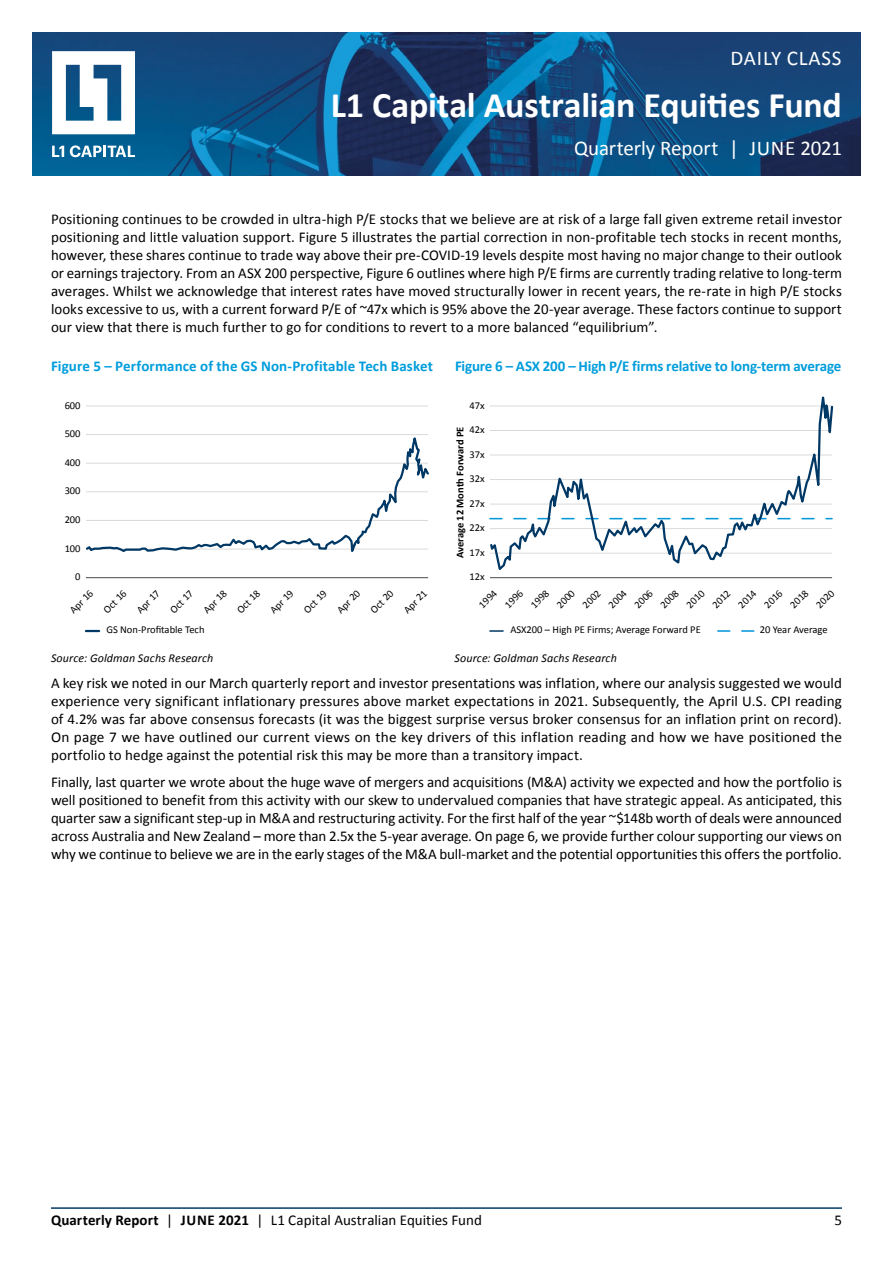
<style>
.page{position:relative;width:893px;height:1263px;background:#fff}
.page>*{position:absolute;margin:0;border:0;box-sizing:border-box;transform-origin:0 0}
.t1{font:700 36px "Calibri";letter-spacing:-.005em;color:#fff}
.t2{font:21px "Calibri";color:#fff}
.t3{font:21px "Calibri";letter-spacing:.04em;color:#fff}
.t4{font:15px/18px "Calibri";color:#000;text-align:justify}
.t5{font:700 15px "Calibri";color:#009ddc}
.t6{font:italic 12px "Calibri";letter-spacing:.01em;color:#000}
.t7{font:10.5px "Calibri";color:#000}
.t8{font:700 10.5px "Calibri";color:#000}
.s1{font-weight:700}
</style>
<div class="page">
<hr style="left:86px;top:577px;width:342px;height:1px;background:#4a4a49">
<hr style="left:86px;top:406px;width:342px;height:1px;background:#dadada">
<svg style="left:86px;top:434px;width:343px;height:118px"></svg>
<svg style="left:86px;top:630px;width:13px;height:2px"></svg>
<hr style="left:490px;top:577px;width:342px;height:1px;background:#4a4a49">
<svg style="left:489px;top:396px;width:345px;height:174px"></svg>
<svg style="left:490px;top:630px;width:13px;height:2px"></svg>
<svg style="left:718px;top:630px;width:37px;height:2px"></svg>
<hr style="left:51px;top:1208px;width:791px;height:1px;background:#003865">
<img style="left:33px;top:33px;width:827px;height:142px">
<svg style="left:52px;top:51px;width:83px;height:83px"></svg>
<svg style="left:52px;top:146px;width:12px;height:11px"></svg>
<svg style="left:70px;top:145px;width:65px;height:12px"></svg>
<h2 class="t3" style="left:730px;top:45px;width:113px">Daily Class</h2>
<h1 class="t1" style="left:331px;top:82px;width:513px">L1 Capital Australian Equities Fund</h1>
<h2 class="t2" style="left:574px;top:135px;width:269px">Quarterly Report | JUNE 2021</h2>
<p class="t4" style="left:51px;top:210px;width:792px">Positioning continues to be crowded in ultra-high P/E stocks that we believe are at risk of a large fall given extreme retail investor positioning and little valuation support. Figure 5 illustrates the partial correction in non-profitable tech stocks in recent months, however, these shares continue to trade way above their pre-COVI D-19 levels despite most having no major change to their outlook or earnings trajectory. From an ASX 200 perspective, Figure 6 outlines where high P/E firms are currently trading relative to long-term averages. Whilst we acknowledge that interest rates have moved structurally lower in recent years, the re-rate in high P/E stocks looks excessive to us, with a current forward P/E of ~47x which is 95% above the 20-year average. These factors continue to support our view that there is much further to go for conditions to revert to a more balanced “equilibrium”.</p>
<p class="t5" style="left:51px;top:357px;width:383px">Figure 5 – Performance of the GS Non-Profitable Tech Basket</p>
<p class="t5" style="left:455px;top:357px;width:388px">Figure 6 – ASX 200 – High P/E firms relative to long-term average</p>
<p class="t7" style="left:65px;top:398px;width:17px">600</p>
<p class="t7" style="left:65px;top:427px;width:17px">500</p>
<p class="t7" style="left:65px;top:456px;width:17px">400</p>
<p class="t7" style="left:65px;top:484px;width:17px">300</p>
<p class="t7" style="left:65px;top:513px;width:17px">200</p>
<p class="t7" style="left:65px;top:542px;width:17px">100</p>
<p class="t7" style="left:75px;top:570px;width:7px">0</p>
<p class="t7" style="left:67px;top:607px;width:30px;rotate:-45deg">Apr 16</p>
<p class="t7" style="left:100px;top:606px;width:29px;rotate:-45deg">Oct 16</p>
<p class="t7" style="left:134px;top:607px;width:30px;rotate:-45deg">Apr 17</p>
<p class="t7" style="left:167px;top:606px;width:29px;rotate:-45deg">Oct 17</p>
<p class="t7" style="left:200px;top:607px;width:30px;rotate:-45deg">Apr 18</p>
<p class="t7" style="left:234px;top:606px;width:29px;rotate:-45deg">Oct 18</p>
<p class="t7" style="left:267px;top:607px;width:30px;rotate:-45deg">Apr 19</p>
<p class="t7" style="left:301px;top:606px;width:29px;rotate:-45deg">Oct 19</p>
<p class="t7" style="left:334px;top:607px;width:30px;rotate:-45deg">Apr 20</p>
<p class="t7" style="left:367px;top:606px;width:29px;rotate:-45deg">Oct 20</p>
<p class="t7" style="left:401px;top:607px;width:30px;rotate:-45deg">Apr 21</p>
<p class="t7" style="left:106px;top:623px;width:100px">GS Non-Profitable Tech</p>
<p class="t7" style="left:469px;top:398px;width:17px">47x</p>
<p class="t7" style="left:469px;top:423px;width:17px">42x</p>
<p class="t8" style="left:453px;top:558px;width:133px;rotate:-90deg">Average 12 Month Forward PE</p>
<p class="t7" style="left:469px;top:447px;width:17px">37x</p>
<p class="t7" style="left:469px;top:472px;width:17px">32x</p>
<p class="t7" style="left:469px;top:497px;width:17px">27x</p>
<p class="t7" style="left:469px;top:521px;width:17px">22x</p>
<p class="t7" style="left:469px;top:546px;width:17px">17x</p>
<p class="t7" style="left:469px;top:570px;width:17px">12x</p>
<p class="t7" style="left:476px;top:602px;width:23px;rotate:-45deg">1994</p>
<p class="t7" style="left:502px;top:602px;width:23px;rotate:-45deg">1996</p>
<p class="t7" style="left:528px;top:602px;width:23px;rotate:-45deg">1998</p>
<p class="t7" style="left:553px;top:602px;width:23px;rotate:-45deg">2000</p>
<p class="t7" style="left:579px;top:602px;width:23px;rotate:-45deg">2002</p>
<p class="t7" style="left:605px;top:602px;width:23px;rotate:-45deg">2004</p>
<p class="t7" style="left:631px;top:602px;width:23px;rotate:-45deg">2006</p>
<p class="t7" style="left:657px;top:602px;width:23px;rotate:-45deg">2008</p>
<p class="t7" style="left:683px;top:602px;width:23px;rotate:-45deg">2010</p>
<p class="t7" style="left:709px;top:602px;width:23px;rotate:-45deg">2012</p>
<p class="t7" style="left:735px;top:602px;width:23px;rotate:-45deg">2014</p>
<p class="t7" style="left:761px;top:602px;width:23px;rotate:-45deg">2016</p>
<p class="t7" style="left:787px;top:602px;width:23px;rotate:-45deg">2018</p>
<p class="t7" style="left:813px;top:602px;width:23px;rotate:-45deg">2020</p>
<p class="t7" style="left:510px;top:623px;width:192px">ASX200 – High PE Firms; Average Forward PE</p>
<p class="t7" style="left:760px;top:623px;width:69px">20 Year Average</p>
<p class="t6" style="left:51px;top:650px;width:164px">Source: Goldman Sachs Research</p>
<p class="t6" style="left:455px;top:650px;width:164px">Source: Goldman Sachs Research</p>
<p class="t4" style="left:51px;top:674px;width:792px">A key risk we noted in our March quarterly report and investor presentations was inflation, where our analysis suggested we would experience very significant inflationary pressures above market expectations in 2021. Subsequently, the April U.S. CPI reading of 4.2% was far above consensus forecasts (it was the biggest surprise versus broker consensus for an inflation print on record).<br>On page 7 we have outlined our current views on the key drivers of this inflation reading and how we have positioned the portfolio to hedge against the potential risk this may be more than a transitory impact.</p>
<p class="t4" style="left:51px;top:773px;width:792px">Finally, last quarter we wrote about the huge wave of mergers and acquisitions (M&amp;A) activity we expected and how the portfolio is well positioned to benefit from this activity with our skew to undervalued companies that have strategic appeal. As anticipated, this quarter saw a significant step-up in M&amp;A and restructuring activity. For the first half of the year ~$148b worth of deals were announced across Australia and New Zealand – more than 2.5x the 5-year average. On page 6, we provide further colour supporting our views on why we continue to believe we are in the early stages of the M&amp;A bull-market and the potential opportunities this offers the portfolio.</p>
<p class="t4" style="left:51px;top:1211px;width:432px"><span class="s1">Quarterly Report</span> | <span class="s1">JUNE 2021</span> | L1 Capital Australian Equities Fund</p>
<p class="t4" style="left:834px;top:1211px;width:9px">5</p>
</div>
